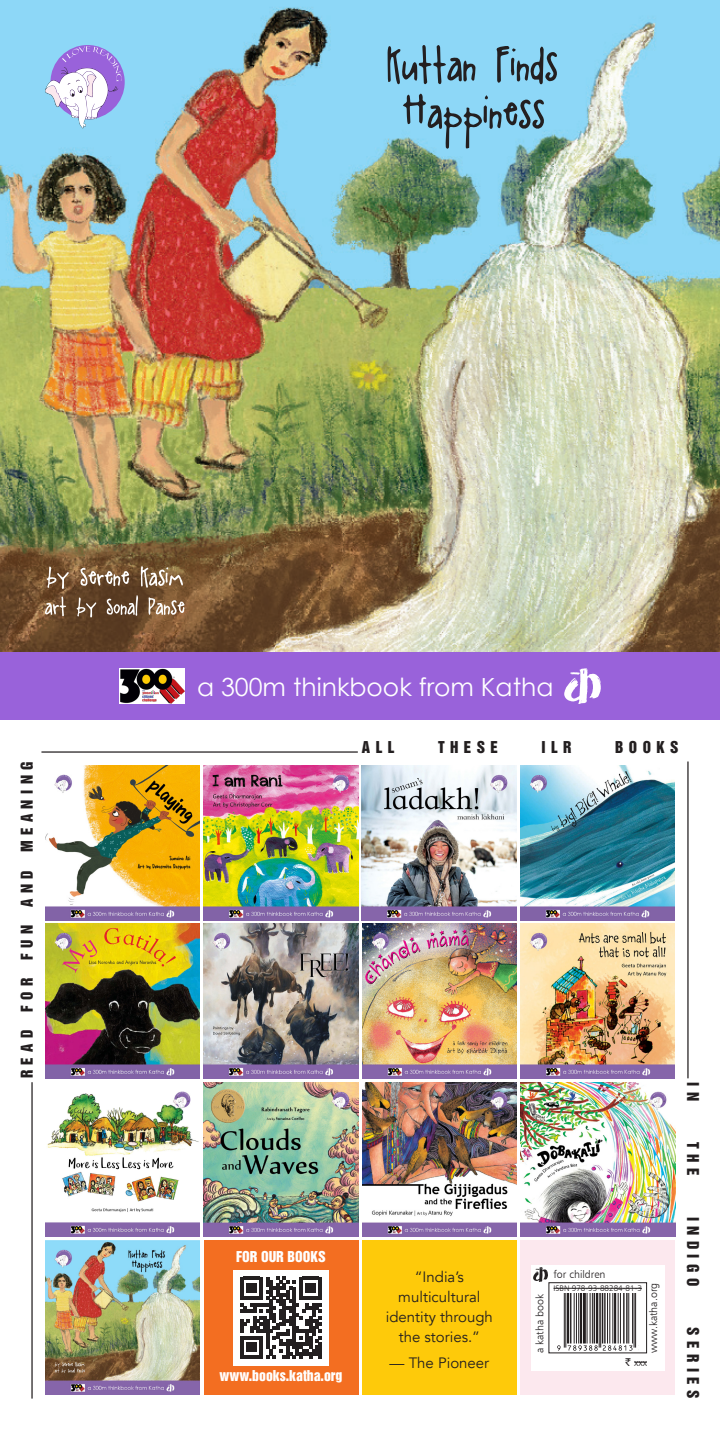
<style>
.page{position:relative;width:720px;height:1440px;background:#fff}
.page>*{position:absolute;margin:0;border:0;box-sizing:border-box;transform-origin:0 0}
.t1{font:25px "Century Gothic";color:#fff}
.t2{font:15px/20px "Avenir";color:#231f20;text-align:center}
.t3{font:15px "Switzerland Inserat";letter-spacing:.36em;color:#231f20}
.t4{font:13.75px "Switzerland Inserat";color:#fff}
.t5{font:10.62px "Humanist 777 BT Light B";color:#231f20}
.t6{font:10px "Humanist 777 BT Light B";color:#231f20}
.t7{font:8.12px "Humanist 777 BT Light B";color:#231f20}
.s1{font-family:"Rupee Foradian";font-size:10.62px}
</style>
<div class="page">
<svg style="left:45px;top:765px;width:631px;height:630px"></svg>
<img style="left:45px;top:766px;width:155px;height:154px">
<img style="left:204px;top:924px;width:154px;height:154px">
<img style="left:362px;top:924px;width:155px;height:154px">
<img style="left:45px;top:924px;width:155px;height:154px">
<img style="left:521px;top:1082px;width:154px;height:155px">
<img style="left:521px;top:924px;width:154px;height:154px">
<img style="left:362px;top:766px;width:154px;height:154px">
<img style="left:520px;top:766px;width:155px;height:154px">
<hr style="left:31px;top:1082px;width:2px;height:317px;background:#231f20">
<hr style="left:687px;top:762px;width:2px;height:316px;background:#231f20">
<hr style="left:41px;top:751px;width:317px;height:2px;background:#231f20">
<img style="left:45px;top:1082px;width:155px;height:155px">
<img style="left:204px;top:1082px;width:154px;height:155px">
<img style="left:362px;top:1082px;width:155px;height:155px">
<img style="left:45px;top:1241px;width:155px;height:154px">
<img style="left:204px;top:766px;width:154px;height:154px">
<div style="left:204px;top:1241px;width:154px;height:154px;background:#f36e21"></div>
<div style="left:362px;top:1241px;width:155px;height:154px;background:#feca0a"></div>
<div style="left:521px;top:1241px;width:154px;height:154px;background:#fce8ee"></div>
<div style="left:233px;top:1270px;width:96px;height:95px;background:#fff"></div>
<svg style="left:240px;top:1277px;width:82px;height:82px"></svg>
<svg style="left:531px;top:1265px;width:133px;height:106px;background:#f6f6f6"></svg>
<hr style="left:554px;top:1288px;width:88px;height:1px;background:#231f20">
<div style="left:549px;top:1282px;width:98px;height:71px;border:1px solid #231f20"></div>
<img style="left:533px;top:1267px;width:14px;height:14px">
<svg style="left:634px;top:1362px;width:13px;height:1px"></svg>
<hr style="left:564px;top:1293px;width:1px;height:55px;background:#231f20">
<hr style="left:566px;top:1293px;width:1px;height:55px;background:#231f20">
<hr style="left:567px;top:1293px;width:2px;height:51px;background:#231f20">
<hr style="left:570px;top:1293px;width:1px;height:51px;background:#231f20">
<hr style="left:574px;top:1293px;width:1px;height:51px;background:#231f20">
<hr style="left:576px;top:1293px;width:1px;height:51px;background:#231f20">
<hr style="left:578px;top:1293px;width:1px;height:51px;background:#231f20">
<hr style="left:580px;top:1293px;width:2px;height:51px;background:#231f20">
<hr style="left:583px;top:1293px;width:3px;height:51px;background:#231f20">
<hr style="left:587px;top:1293px;width:1px;height:51px;background:#231f20">
<hr style="left:590px;top:1293px;width:1px;height:51px;background:#231f20">
<hr style="left:592px;top:1293px;width:1px;height:51px;background:#231f20">
<hr style="left:594px;top:1293px;width:1px;height:51px;background:#231f20">
<hr style="left:596px;top:1293px;width:2px;height:51px;background:#231f20">
<hr style="left:599px;top:1293px;width:1px;height:55px;background:#231f20">
<hr style="left:600px;top:1293px;width:1px;height:55px;background:#231f20">
<hr style="left:602px;top:1293px;width:1px;height:51px;background:#231f20">
<hr style="left:604px;top:1293px;width:2px;height:51px;background:#231f20">
<hr style="left:607px;top:1293px;width:1px;height:51px;background:#231f20">
<hr style="left:609px;top:1293px;width:1px;height:51px;background:#231f20">
<hr style="left:613px;top:1293px;width:1px;height:51px;background:#231f20">
<hr style="left:614px;top:1293px;width:2px;height:51px;background:#231f20">
<hr style="left:618px;top:1293px;width:1px;height:51px;background:#231f20">
<hr style="left:620px;top:1293px;width:1px;height:51px;background:#231f20">
<hr style="left:623px;top:1293px;width:2px;height:51px;background:#231f20">
<hr style="left:626px;top:1293px;width:2px;height:51px;background:#231f20">
<hr style="left:628px;top:1293px;width:1px;height:51px;background:#231f20">
<hr style="left:632px;top:1293px;width:1px;height:51px;background:#231f20">
<hr style="left:634px;top:1293px;width:1px;height:55px;background:#231f20">
<hr style="left:635px;top:1293px;width:1px;height:55px;background:#231f20">
<svg style="left:557px;top:1345px;width:4px;height:6px"></svg>
<svg style="left:568px;top:1344px;width:71px;height:7px"></svg>
<img style="left:0;top:0;width:720px;height:652px">
<svg style="left:388px;top:45px;width:88px;height:39px;background:#6ea1b8"></svg>
<svg style="left:496px;top:46px;width:62px;height:39px;background:#6c9eb5"></svg>
<svg style="left:403px;top:94px;width:142px;height:55px;background:#77b0c8"></svg>
<svg style="left:47px;top:567px;width:22px;height:22px"></svg>
<svg style="left:81px;top:568px;width:48px;height:18px"></svg>
<svg style="left:141px;top:566px;width:42px;height:22px"></svg>
<svg style="left:45px;top:597px;width:21px;height:19px"></svg>
<svg style="left:77px;top:598px;width:19px;height:19px"></svg>
<svg style="left:107px;top:595px;width:31px;height:21px"></svg>
<svg style="left:149px;top:597px;width:35px;height:18px"></svg>
<svg style="left:45px;top:46px;width:77px;height:82px"></svg>
<div style="left:0;top:652px;width:720px;height:68px;background:#9962da"></div>
<img style="left:564px;top:669px;width:36px;height:35px">
<img style="left:120px;top:668px;width:65px;height:36px">
<p class="t3" style="left:18px;top:1078px;width:318px;rotate:-90deg">READ FOR FUN AND MEANING</p>
<p class="t1" style="left:197px;top:671px;width:358px">a 300m thinkbook from Katha</p>
<p class="t3" style="left:362px;top:738px;width:34px">ALL</p>
<p class="t3" style="left:438px;top:738px;width:61px">THESE</p>
<p class="t3" style="left:542px;top:738px;width:31px">ILR</p>
<p class="t3" style="left:615px;top:738px;width:65px">BOOKS</p>
<p class="t4" style="left:236px;top:1248px;width:91px">FOR OUR BOOKS</p>
<p class="t4" style="left:220px;top:1367px;width:124px">www.books.katha.org</p>
<p class="t2" style="left:386px;top:1268px;width:109px">“India’s multicultural identity through the stories.”</p>
<p class="t2" style="left:390px;top:1353px;width:101px">— The Pioneer</p>
<p class="t5" style="left:554px;top:1268px;width:53px">for children</p>
<p class="t5" style="left:533px;top:1353px;width:61px;rotate:-90deg">a katha book</p>
<p class="t5" style="left:647px;top:1353px;width:72px;rotate:-90deg">www.katha.org</p>
<p class="t7" style="left:554px;top:1283px;width:90px">ISBN 978-93-88284-81-3</p>
<p class="t6" style="left:626px;top:1356px;width:23px"><span class="s1">`</span> xxx</p>
<p class="t3" style="left:702px;top:1082px;width:20px;rotate:90deg">I N</p>
<p class="t3" style="left:702px;top:1142px;width:35px;rotate:90deg">THE</p>
<p class="t3" style="left:702px;top:1217px;width:71px;rotate:90deg">INDIGO</p>
<p class="t3" style="left:702px;top:1327px;width:73px;rotate:90deg">SERIES</p>
</div>
